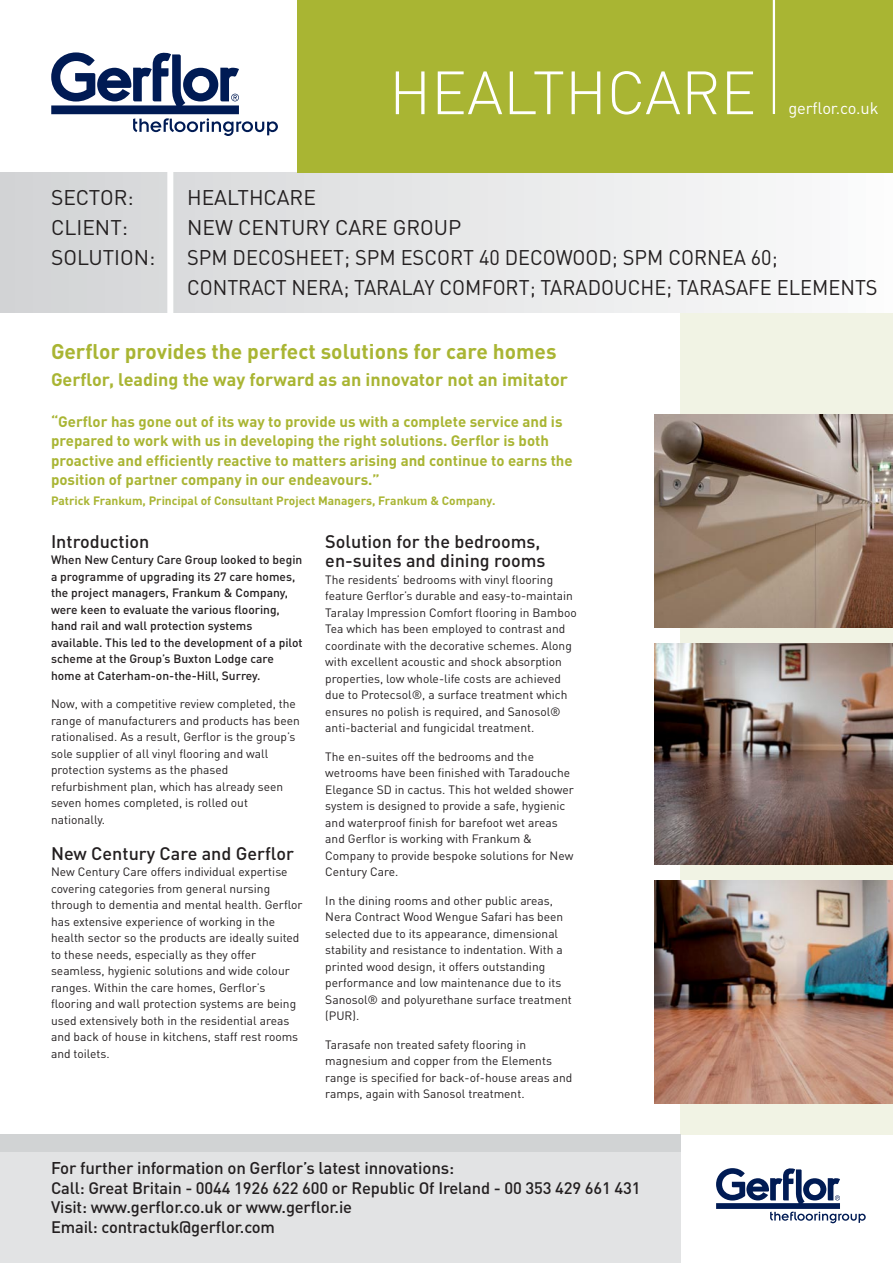
<style>
.page{position:relative;width:893px;height:1263px;background:#fff}
.page>*{position:absolute;margin:0;border:0;box-sizing:border-box;transform-origin:0 0}
.t1{font:300 60px "DIN Pro";color:#fff}
.t2{font:21px/30px "DIN Pro";color:#231f20;scale:.95 1}
.t3{font:21px "DIN Pro";color:#231f20}
.t4{font:700 21px "DIN Pro";color:#a9b533}
.t5{font:500 18px/19.5px "DIN Pro";color:#231f20}
.t6{font:700 18px "DIN Pro";color:#a9b533}
.t7{font:500 16.8px "DIN Pro";letter-spacing:-.01em;color:#231f20}
.t8{font:500 16.5px/19.6px "DIN Pro";letter-spacing:-.01em;color:#231f20}
.t9{font:16.5px "DIN Pro";letter-spacing:-.01em;color:#fff}
.t10{font:700 15px/19.5px "DIN Pro";color:#a9b533}
.t11{font:12px/16.5px "DIN Pro";color:#231f20}
.t12{font:500 12px/16.5px "DIN Pro";color:#231f20}
.t13{font:700 12px "DIN Pro";color:#a9b533}
</style>
<div class="page">
<div style="left:680px;top:304px;width:213px;height:831px;background:#f1f3e4"></div>
<div style="left:0;top:172px;width:893px;height:140px;background:linear-gradient(to right,#d2d3d5,#fbfcfc)"></div>
<div style="left:298px;top:0;width:595px;height:172px;background:#a9b533"></div>
<div style="left:167px;top:172px;width:6px;height:151px;background:#fff"></div>
<svg style="left:716px;top:1168px;width:150px;height:55px"></svg>
<svg style="left:51px;top:52px;width:227px;height:84px"></svg>
<hr style="left:773px;top:0;width:2px;height:114px;background:#fff">
<img style="left:655px;top:415px;width:238px;height:212px">
<img style="left:655px;top:643px;width:238px;height:221px">
<img style="left:655px;top:880px;width:238px;height:223px">
<div style="left:0;top:1135px;width:680px;height:128px;background:#d1d3d4"></div>
<div style="left:0;top:1152px;width:680px;height:111px;background:#e2e3e4"></div>
<h1 class="t1" style="left:389px;top:58px;width:369px">HEALTHCARE</h1>
<h3 class="t9" style="left:788px;top:102px;width:92px">gerflor.co.uk</h3>
<h2 class="t3" style="left:51px;top:190px;width:84px">SECTOR:</h2>
<h2 class="t3" style="left:187px;top:190px;width:130px">HEALTHCARE</h2>
<h2 class="t3" style="left:51px;top:220px;width:79px">CLIENT:</h2>
<h2 class="t3" style="left:187px;top:220px;width:276px">NEW CENTURY CARE GROUP</h2>
<h2 class="t3" style="left:51px;top:250px;width:106px">SOLUTION:</h2>
<h2 class="t2" style="left:187px;top:245px;width:728px">SPM DECOSHEET; SPM ESCORT 40 DECOWOOD; SPM CORNEA 60;<br>CONTRACT NERA; TARALAY COMFORT; TARADOUCHE; TARASAFE ELEMENTS</h2>
<h2 class="t4" style="left:51px;top:344px;width:507px">Gerflor provides the perfect solutions for care homes</h2>
<h3 class="t6" style="left:51px;top:374px;width:518px">Gerflor, leading the way forward as an innovator not an imitator</h3>
<p class="t10" style="left:51px;top:413px;width:523px">“Gerflor has gone out of its way to provide us with a complete service and is prepared to work with us in developing the right solutions. Gerflor is both proactive and efficiently reactive to matters arising and continue to earns the position of partner company in our endeavours.”</p>
<p class="t13" style="left:51px;top:496px;width:446px">Patrick Frankum, Principal of Consultant Project Managers, Frankum &amp; Company.</p>
<h3 class="t5" style="left:51px;top:533px;width:100px">Introduction</h3>
<p class="t12" style="left:51px;top:553px;width:253px">When New Century Care Group looked to begin a programme of upgrading its 27 care homes, the project managers, Frankum &amp; Company, were keen to evaluate the various flooring, hand rail and wall protection systems available. This led to the development of a pilot scheme at the Group’s Buxton Lodge care home at Caterham-on-the-Hill, Surrey.</p>
<p class="t11" style="left:51px;top:697px;width:250px">Now, with a competitive review completed, the range of manufacturers and products has been rationalised. As a result, Gerflor is the group’s sole supplier of all vinyl flooring and wall protection systems as the phased refurbishment plan, which has already seen seven homes completed, is rolled out nationally.</p>
<h3 class="t5" style="left:51px;top:845px;width:244px">New Century Care and Gerflor</h3>
<p class="t11" style="left:51px;top:865px;width:253px">New Century Care offers individual expertise covering categories from general nursing through to dementia and mental health. Gerflor has extensive experience of working in the health sector so the products are ideally suited to these needs, especially as they offer seamless, hygienic solutions and wide colour ranges. Within the care homes, Gerflor’s flooring and wall protection systems are being used extensively both in the residential areas and back of house in kitchens, staff rest rooms and toilets.</p>
<h3 class="t5" style="left:325px;top:533px;width:222px">Solution for the bedrooms, en-suites and dining rooms</h3>
<p class="t11" style="left:325px;top:573px;width:253px">The residents’ bedrooms with vinyl flooring feature Gerflor’s durable and easy-to-maintain Taralay Impression Comfort flooring in Bamboo Tea which has been employed to contrast and coordinate with the decorative schemes. Along with excellent acoustic and shock absorption properties, low whole-life costs are achieved due to Protecsol®, a surface treatment which ensures no polish is required, and Sanosol® anti-bacterial and fungicidal treatment.</p>
<p class="t11" style="left:325px;top:750px;width:250px">The en-suites off the bedrooms and the wetrooms have been finished with Taradouche Elegance SD in cactus. This hot welded shower system is designed to provide a safe, hygienic and waterproof finish for barefoot wet areas and Gerflor is working with Frankum &amp; Company to provide bespoke solutions for New Century Care.</p>
<p class="t11" style="left:325px;top:894px;width:248px">In the dining rooms and other public areas, Nera Contract Wood Wengue Safari has been selected due to its appearance, dimensional stability and resistance to indentation. With a printed wood design, it offers outstanding performance and low maintenance due to its Sanosol® and polyurethane surface treatment (PUR).</p>
<p class="t11" style="left:325px;top:1038px;width:248px">Tarasafe non treated safety flooring in magnesium and copper from the Elements range is specified for back-of-house areas and ramps, again with Sanosol treatment.</p>
<h3 class="t7" style="left:51px;top:1162px;width:405px">For further information on Gerflor’s latest innovations:</h3>
<h3 class="t8" style="left:51px;top:1180px;width:591px">Call: Great Britain - 0044 1926 622 600 or Republic Of Ireland - 00 353 429 661 431<br>Visit: www.gerflor.co.uk or www.gerflor.ie<br>Email: contractuk@gerflor.com</h3>
</div>
